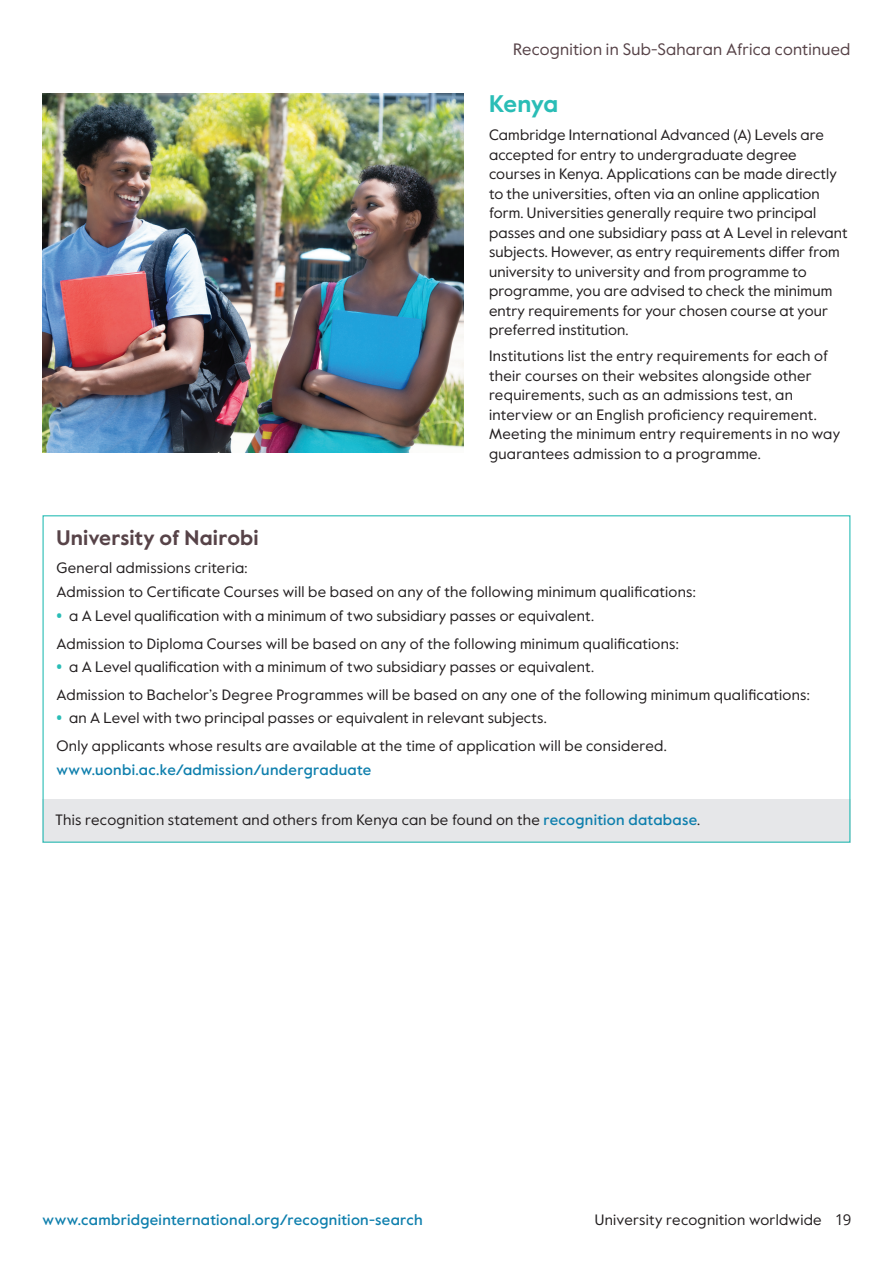
<style>
.page{position:relative;width:893px;height:1263px;background:#fff}
.page>*{position:absolute;margin:0;border:0;box-sizing:border-box;transform-origin:0 0}
.C_head_-_countries{font:700 24px "Value Sans Pro";letter-spacing:-.015em;color:#2abdb6}
.D_head_-_box_head{font:700 21px "Value Sans Pro";letter-spacing:.01em;color:#574348}
.C_head_-_countries-2{font:16.5px "Value Sans Pro";letter-spacing:.015em;color:#574348}
.Body{font:15px/19.5px "Value Sans Pro";letter-spacing:.01em;color:#231f20}
.Box_body{font:15px "Value Sans Pro";letter-spacing:.02em;color:#231f20}
.Box_body-2{font:500 15px "Value Sans Pro";letter-spacing:.02em;color:#0e7fad}
.s1{font-family:"Open Sans";font-weight:700;color:#2abdb6}
.s2{font-weight:500;color:#0e7fad}
.s3{font-family:"Open Sans"}
</style>
<div class="page">
<div style="left:42px;top:799px;width:808px;height:44px;background:#e6e7e9"></div>
<img style="left:43px;top:94px;width:420px;height:359px">
<h3 class="C_head_-_countries-2" style="left:513px;top:40px;width:339px">Recognition in Sub-Saharan Africa continued</h3>
<h3 class="C_head_-_countries" style="left:489px;top:89px;width:71px">Kenya</h3>
<p class="Body" style="left:489px;top:125px;width:360px">Cambridge International Advanced (A) Levels are accepted for entry to undergraduate degree courses in Kenya. Applications can be made directly to the universities, often via an online application form. Universities generally require two principal passes and one subsidiary pass at A Level in relevant subjects. However, as entry requirements differ from university to university and from programme to programme, you are advised to check the minimum entry requirements for your chosen course at your preferred institution.</p>
<p class="Body" style="left:489px;top:346px;width:353px">Institutions list the entry requirements for each of their courses on their websites alongside other requirements, such as an admissions test, an interview or an English proficiency requirement.<br>Meeting the minimum entry requirements in no way guarantees admission to a programme.</p>
<p class="D_head_-_box_head" style="left:56px;top:525px;width:204px">University of Nairobi</p>
<p class="Box_body" style="left:56px;top:559px;width:193px">General admissions criteria:</p>
<p class="Box_body" style="left:56px;top:583px;width:641px">Admission to Certificate Courses will be based on any of the following minimum qualifications:</p>
<p class="Body" style="left:56px;top:606px;width:539px"><span class="s1">•</span> a A Level qualification with a minimum of two subsidiary passes or equivalent.</p>
<p class="Box_body" style="left:56px;top:634px;width:624px">Admission to Diploma Courses will be based on any of the following minimum qualifications:</p>
<p class="Body" style="left:56px;top:657px;width:539px"><span class="s1">•</span> a A Level qualification with a minimum of two subsidiary passes or equivalent.</p>
<p class="Box_body" style="left:56px;top:686px;width:755px">Admission to Bachelor’s Degree Programmes will be based on any one of the following minimum qualifications:</p>
<p class="Body" style="left:56px;top:708px;width:492px"><span class="s1">•</span> an A Level with two principal passes or equivalent in relevant subjects.</p>
<p class="Box_body" style="left:56px;top:737px;width:612px">Only applicants whose results are available at the time of application will be considered.</p>
<p class="Box_body-2" style="left:56px;top:761px;width:317px">www.uonbi.ac.ke/admission/undergraduate</p>
<p class="Box_body" style="left:55px;top:810px;width:647px">This recognition statement and others from Kenya can be found on the <span class="s2">recognition database</span>.</p>
<p class="Box_body-2" style="left:43px;top:1210px;width:382px">www.cambridgeinternational.org/recognition-search</p>
<p class="Body" style="left:595px;top:1210px;width:258px">University recognition worldwide <span class="s3">19</span></p>
</div>
